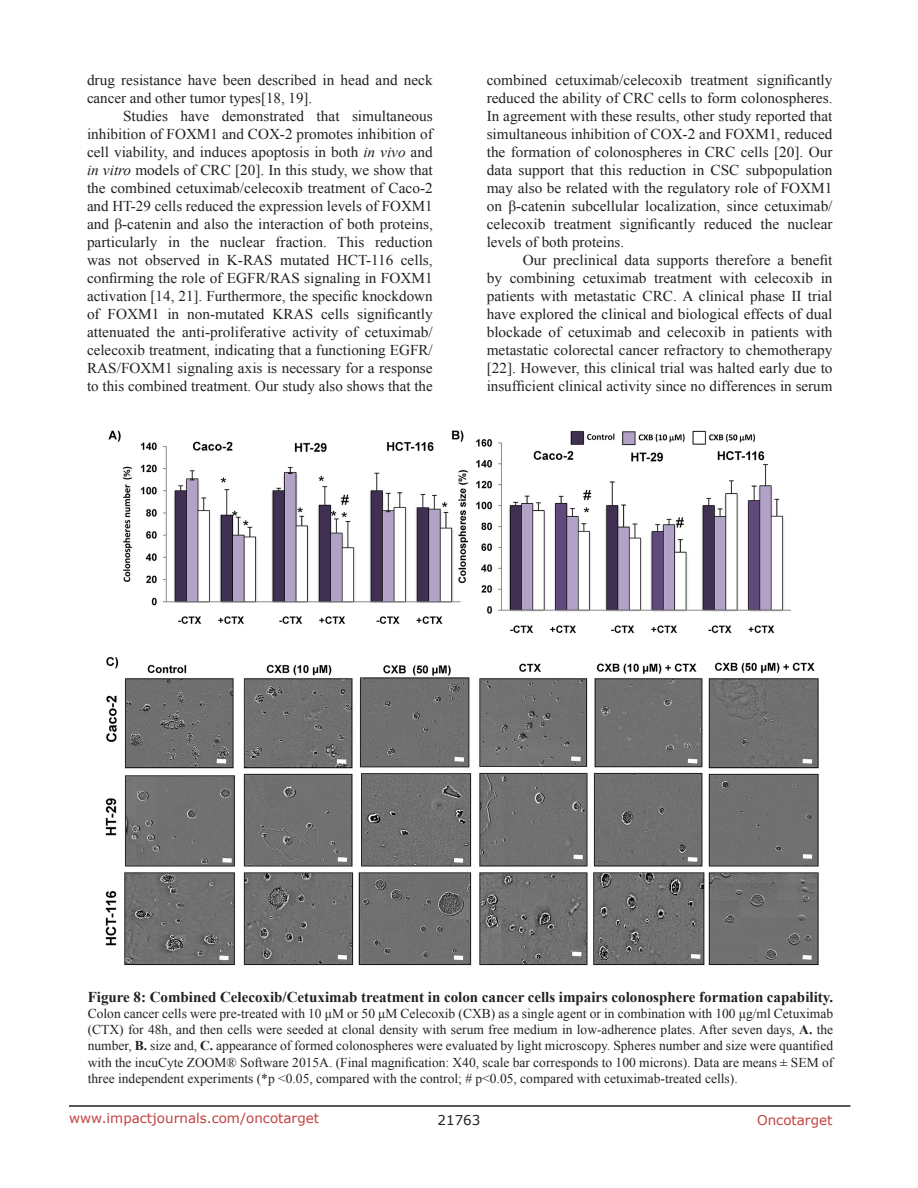
<style>
.page{position:relative;width:918px;height:1188px;background:#fff}
.page>*{position:absolute;margin:0;border:0;box-sizing:border-box;transform-origin:0 0}
.BodyText{font:15px/18px "Times New Roman";color:#231f20;text-align:justify}
.figuretext{font:700 15px "Times New Roman";color:#231f20}
.figuretext-2{font:13.5px/16.2px "Times New Roman";color:#231f20;text-align:justify}
.t1{font:13.5px "Verdana";color:#c24141}
.t2{font:13.5px "Verdana";color:#231f20}
.s1{font-style:italic}
.s2{font-weight:700}
</style>
<div class="page">
<hr style="left:69px;top:1105px;width:781px;height:2px;background:#231f20">
<img style="left:105px;top:430px;width:714px;height:536px">
<p class="BodyText" style="left:87px;top:71px;width:347px">drug resistance have been described in head and neck cancer and other tumor types[18, 19].</p>
<p class="BodyText" style="left:87px;top:107px;width:347px;text-indent:36px">Studies have demonstrated that simultaneous inhibition of FOXM1 and COX-2 promotes inhibition of cell viability, and induces apoptosis in both <span class="s1">in vivo</span> and <span class="s1">in vitro</span> models of CRC [20]. In this study, we show that the combined cetuximab/celecoxib treatment of Caco-2 and HT-29 cells reduced the expression levels of FOXM1 and β-catenin and also the interaction of both proteins, particularly in the nuclear fraction. This reduction was not observed in K-RAS mutated HCT-116 cells, confirming the role of EGFR/RAS signaling in FOXM1 activation [14, 21]. Furthermore, the specific knockdown of FOXM1 in non-mutated KRAS cells significantly attenuated the anti-proliferative activity of cetuximab/ celecoxib treatment, indicating that a functioning EGFR/ RAS/FOXM1 signaling axis is necessary for a response to this combined treatment. Our study also shows that the</p>
<p class="BodyText" style="left:487px;top:71px;width:347px">combined cetuximab/celecoxib treatment significantly reduced the ability of CRC cells to form colonospheres.<br>In agreement with these results, other study reported that simultaneous inhibition of COX-2 and FOXM1, reduced the formation of colonospheres in CRC cells [20]. Our data support that this reduction in CSC subpopulation may also be related with the regulatory role of FOXM1 on β-catenin subcellular localization, since cetuximab/ celecoxib treatment significantly reduced the nuclear levels of both proteins.</p>
<p class="BodyText" style="left:487px;top:251px;width:347px;text-indent:36px">Our preclinical data supports therefore a benefit by combining cetuximab treatment with celecoxib in patients with metastatic CRC. A clinical phase II trial have explored the clinical and biological effects of dual blockade of cetuximab and celecoxib in patients with metastatic colorectal cancer refractory to chemotherapy [22]. However, this clinical trial was halted early due to insufficient clinical activity since no differences in serum</p>
<p class="figuretext" style="left:88px;top:986px;width:747px">Figure 8: Combined Celecoxib/Cetuximab treatment in colon cancer cells impairs colonosphere formation capability.</p>
<p class="figuretext-2" style="left:88px;top:1005px;width:747px">Colon cancer cells were pre-treated with 10 μM or 50 μM Celecoxib (CXB) as a single agent or in combination with 100 μg/ml Cetuximab (CTX) for 48h, and then cells were seeded at clonal density with serum free medium in low-adherence plates. After seven days, <span class="s2">A.</span> the number, <span class="s2">B.</span> size and, <span class="s2">C.</span> appearance of formed colonospheres were evaluated by light microscopy. Spheres number and size were quantified with the incuCyte ZOOM® Software 2015A. (Final magnification: X40, scale bar corresponds to 100 microns). Data are means ± SEM of three independent experiments (*p &lt;0.05, compared with the control; # p&lt;0.05, compared with cetuximab-treated cells).</p>
<p class="t1" style="left:69px;top:1109px;width:252px">www.impactjournals.com/oncotarget</p>
<p class="t2" style="left:438px;top:1111px;width:44px">21763</p>
<p class="t1" style="left:757px;top:1111px;width:77px">Oncotarget</p>
</div>
